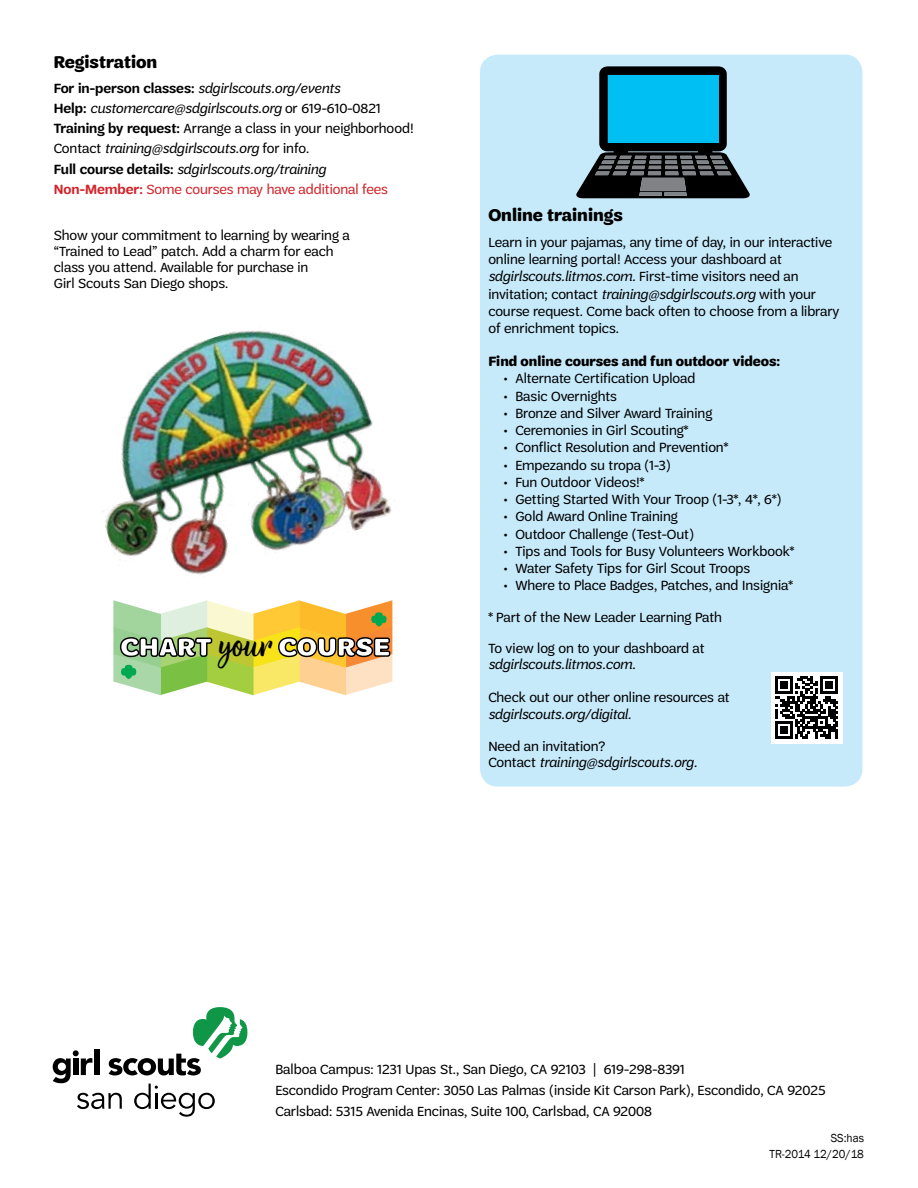
<style>
.page{position:relative;width:918px;height:1188px;background:#fff}
.page>*{position:absolute;margin:0;border:0;box-sizing:border-box;transform-origin:0 0}
.t1{font:900 27px "Trefoil Sans";color:#fff}
.t2{font:700 18px "Trefoil Sans";color:#000}
.t3{font:14.25px/17.2px "Trefoil Sans";color:#000}
.t4{font:italic 14.25px/20.2px "Trefoil Sans";color:#000}
.t5{font:700 14.25px "Trefoil Sans";color:#000}
.t6{font:12px/15.8px "Franklin Gothic";color:#000;text-align:right;scale:.95 1}
.s1{font-weight:600;font-style:normal}
.s2{font-style:normal}
.s3{font-weight:600;font-style:normal;color:#d2232a}
.s4{font-style:normal;color:#d2232a}
.s5{font-family:"Thin Mint Script";font-weight:400;font-size:30px;color:#000}
.s6{font-style:italic}
</style>
<div class="page">
<div style="left:480px;top:55px;width:382px;height:732px;background:#c7eafb;border-radius:18px"></div>
<svg style="left:576px;top:66px;width:174px;height:132px"></svg>
<img style="left:103px;top:330px;width:290px;height:272px">
<div style="left:771px;top:672px;width:72px;height:72px;background:#fff"></div>
<svg style="left:775px;top:676px;width:63px;height:63px"></svg>
<svg style="left:113px;top:600px;width:279px;height:95px;background:#cec97b"></svg>
<svg style="left:77px;top:1093px;width:45px;height:16px"></svg>
<svg style="left:134px;top:1084px;width:81px;height:33px"></svg>
<div style="left:94px;top:1049px;width:5px;height:26px;background:#000"></div>
<svg style="left:53px;top:1050px;width:39px;height:33px"></svg>
<svg style="left:109px;top:1007px;width:138px;height:68px"></svg>
<p class="t2" style="left:54px;top:52px;width:105px">Registration</p>
<p class="t4" style="left:54px;top:78px;width:361px"><span class="s1">For in-person classes:</span> sdgirlscouts.org/events<br><span class="s1">Help:</span> customercare@sdgirlscouts.org <span class="s2">or 619-610-0821<br></span><span class="s1">Training by request:</span> <span class="s2">Arrange a class in your neighborhood!<br>Contact</span> training@sdgirlscouts.org <span class="s2">for info.<br></span><span class="s1">Full course details:</span> sdgirlscouts.org/training <span class="s3">Non-Member:</span> <span class="s4">Some courses may have additional fees</span></p>
<p class="t3" style="left:54px;top:228px;width:298px;line-height:15.8px">Show your commitment to learning by wearing a “Trained to Lead” patch. Add a charm for each class you attend. Available for purchase in<br>Girl Scouts San Diego shops.</p>
<h1 class="t1" style="left:120px;top:632px;width:271px">CHART <span class="s5">your</span> COURSE</h1>
<p class="t2" style="left:488px;top:204px;width:136px">Online trainings</p>
<p class="t3" style="left:488px;top:233px;width:353px">Learn in your pajamas, any time of day, in our interactive online learning portal! Access your dashboard at <span class="s6">sdgirlscouts.litmos.com.</span> First-time visitors need an invitation; contact <span class="s6">training@sdgirlscouts.org</span> with your course request. Come back often to choose from a library of enrichment topics.</p>
<p class="t5" style="left:488px;top:353px;width:293px">Find online courses and fun outdoor videos:</p>
<p class="t3" style="left:503px;top:370px;width:194px">• Alternate Certification Upload</p>
<p class="t3" style="left:503px;top:387px;width:115px">• Basic Overnights</p>
<p class="t3" style="left:503px;top:404px;width:210px">• Bronze and Silver Award Training</p>
<p class="t3" style="left:503px;top:422px;width:186px">• Ceremonies in Girl Scouting*</p>
<p class="t3" style="left:503px;top:439px;width:226px">• Conflict Resolution and Prevention*</p>
<p class="t3" style="left:503px;top:456px;width:169px">• Empezando su tropa (1-3)</p>
<p class="t3" style="left:503px;top:474px;width:142px">• Fun Outdoor Videos!*</p>
<p class="t3" style="left:503px;top:491px;width:280px">• Getting Started With Your Troop (1-3*, 4*, 6*)</p>
<p class="t3" style="left:503px;top:508px;width:176px">• Gold Award Online Training</p>
<p class="t3" style="left:503px;top:525px;width:192px">• Outdoor Challenge (Test-Out)</p>
<p class="t3" style="left:503px;top:543px;width:292px">• Tips and Tools for Busy Volunteers Workbook*</p>
<p class="t3" style="left:503px;top:560px;width:249px">• Water Safety Tips for Girl Scout Troops</p>
<p class="t3" style="left:503px;top:577px;width:291px">• Where to Place Badges, Patches, and Insignia*</p>
<p class="t3" style="left:488px;top:609px;width:235px">* Part of the New Leader Learning Path</p>
<p class="t3" style="left:488px;top:640px;width:218px">To view log on to your dashboard at</p>
<p class="t4" style="left:488px;top:654px;width:149px">sdgirlscouts.litmos.com.</p>
<p class="t3" style="left:488px;top:689px;width:243px">Check out our other online resources at</p>
<p class="t4" style="left:488px;top:705px;width:144px">sdgirlscouts.org/digital.</p>
<p class="t4" style="left:488px;top:738px;width:210px;line-height:15.8px"><span class="s2">Need an invitation?<br>Contact</span> training@sdgirlscouts.org.</p>
<p class="t3" style="left:275px;top:1059px;width:552px;line-height:21px">Balboa Campus: 1231 Upas St., San Diego, CA 92103 | 619-298-8391<br>Escondido Program Center: 3050 Las Palmas (inside Kit Carson Park), Escondido, CA 92025<br>Carlsbad: 5315 Avenida Encinas, Suite 100, Carlsbad, CA 92008</p>
<p class="t6" style="left:770px;top:1131px;width:101px">SS:has<br>TR-2014 12/20/18</p>
</div>
